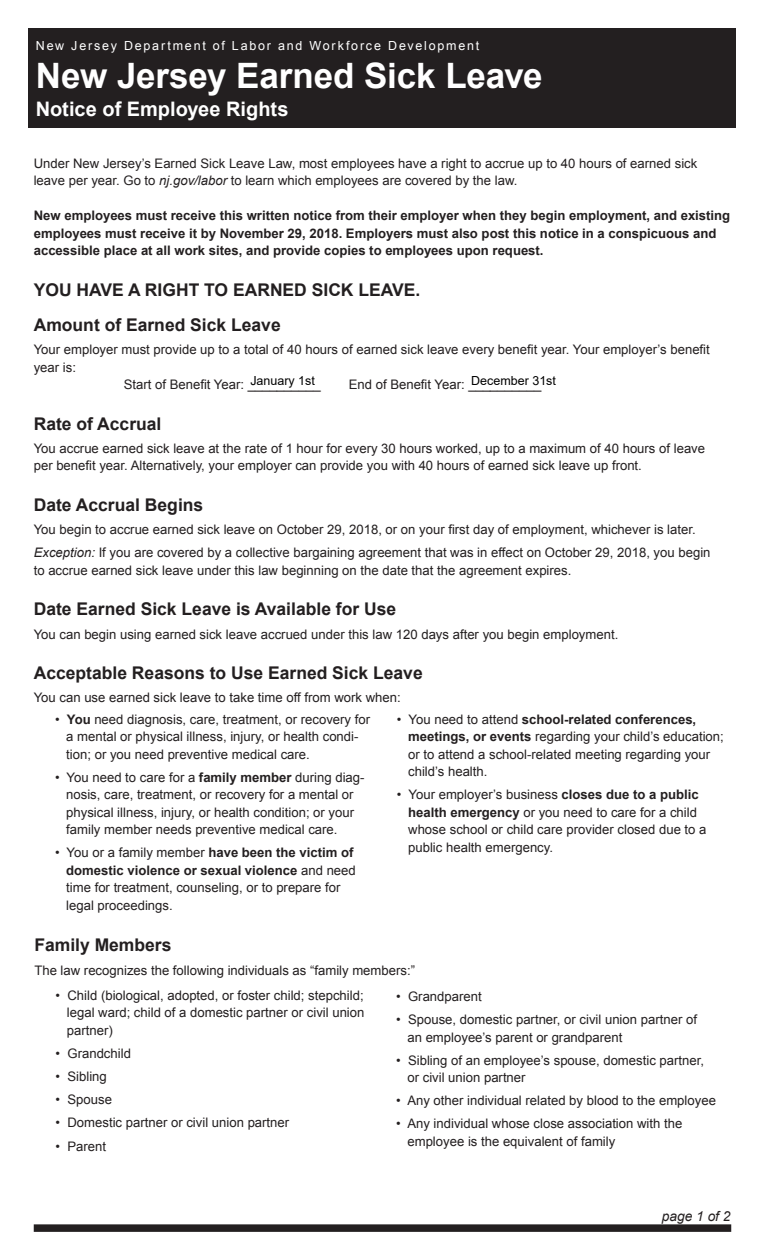
<style>
.page{position:relative;width:765px;height:1260px;background:#fff}
.page>*{position:absolute;margin:0;border:0;box-sizing:border-box;transform-origin:0 0}
.t1{font:700 35px "Arial";letter-spacing:-.005em;color:#fff}
.t2{font:700 20px "Arial";color:#fff}
.t3{font:700 17.5px/35px "Arial";color:#231f20}
.t4{font:italic 13.75px "Arial";color:#231f20}
.t5{font:13.12px/17.5px "Arial";color:#231f20}
.t6{font:700 13.12px/17.5px "Arial";color:#231f20}
.t7{font:12.5px "Arial";letter-spacing:.145em;color:#fff}
.t8{font:12.5px "Arial";color:#010101}
.s1{font-style:italic}
.s2{font-weight:700}
</style>
<div class="page">
<div style="left:29px;top:29px;width:707px;height:99px;background:#231f20"></div>
<div style="left:34px;top:1224px;width:697px;height:8px;background:#231f20"></div>
<p class="t7" style="left:36px;top:37px;width:445px">New Jersey Department of Labor and Workforce Development</p>
<h1 class="t1" style="left:36px;top:53px;width:508px">New Jersey Earned Sick Leave</h1>
<h2 class="t2" style="left:36px;top:95px;width:254px">Notice of Employee Rights</h2>
<p class="t5" style="left:34px;top:155px;width:665px">Under New Jersey’s Earned Sick Leave Law, most employees have a right to accrue up to 40 hours of earned sick leave per year. Go to <span class="s1">nj.gov/labor</span> to learn which employees are covered by the law.</p>
<p class="t6" style="left:34px;top:207px;width:698px">New employees must receive this written notice from their employer when they begin employment, and existing employees must receive it by November 29, 2018. Employers must also post this notice in a conspicuous and accessible place at all work sites, and provide copies to employees upon request.</p>
<h3 class="t3" style="left:34px;top:273px;width:388px">YOU HAVE A RIGHT TO EARNED SICK LEAVE.<br>Amount of Earned Sick Leave</h3>
<p class="t5" style="left:34px;top:341px;width:678px">Your employer must provide up to a total of 40 hours of earned sick leave every benefit year. Your employer’s benefit</p>
<p class="t5" style="left:34px;top:358px;width:44px">year is:</p>
<p class="t5" style="left:124px;top:376px;width:199px">Start of Benefit Year: __________</p>
<p class="t5" style="left:349px;top:376px;width:194px">End of Benefit Year: __________</p>
<h3 class="t3" style="left:34px;top:407px;width:129px">Rate of Accrual</h3>
<p class="t5" style="left:34px;top:440px;width:673px">You accrue earned sick leave at the rate of 1 hour for every 30 hours worked, up to a maximum of 40 hours of leave per benefit year. Alternatively, your employer can provide you with 40 hours of earned sick leave up front.</p>
<h3 class="t3" style="left:34px;top:488px;width:171px">Date Accrual Begins</h3>
<p class="t5" style="left:34px;top:518px;width:678px;line-height:23.1px">You begin to accrue earned sick leave on October 29, 2018, or on your first day of employment, whichever is later.<br><span class="s1">Exception:</span> If you are covered by a collective bargaining agreement that was in effect on October 29, 2018, you begin</p>
<p class="t5" style="left:34px;top:562px;width:539px">to accrue earned sick leave under this law beginning on the date that the agreement expires.</p>
<h3 class="t3" style="left:34px;top:592px;width:364px">Date Earned Sick Leave is Available for Use</h3>
<p class="t5" style="left:34px;top:625px;width:586px">You can begin using earned sick leave accrued under this law 120 days after you begin employment.</p>
<h3 class="t3" style="left:34px;top:656px;width:391px">Acceptable Reasons to Use Earned Sick Leave</h3>
<p class="t5" style="left:34px;top:689px;width:368px">You can use earned sick leave to take time off from work when:</p>
<p class="t8" style="left:250px;top:372px;width:66px">January 1st</p>
<p class="t8" style="left:471px;top:372px;width:86px">December 31st</p>
<p class="t5" style="left:66px;top:710px;width:305px;text-indent:-11px">• <span class="s2">You</span> need diagnosis, care, treatment, or recovery for a mental or physical illness, injury, or health condi&shy;tion; or you need preventive medical care.</p>
<p class="t5" style="left:66px;top:768px;width:300px;text-indent:-11px">• You need to care for a <span class="s2">family member</span> during diag&shy;nosis, care, treatment, or recovery for a mental or physical illness, injury, or health condition; or your family member needs preventive medical care.</p>
<p class="t5" style="left:66px;top:844px;width:291px;text-indent:-11px">• You or a family member <span class="s2">have been the victim of domestic violence or sexual violence</span> and need time for treatment, counseling, or to prepare for legal proceedings.</p>
<p class="t5" style="left:408px;top:710px;width:317px;text-indent:-11px">• You need to attend <span class="s2">school-related conferences, meetings, or events</span> regarding your child’s education; or to attend a school-related meeting regarding your child’s health.</p>
<p class="t5" style="left:408px;top:786px;width:300px;text-indent:-11px">• Your employer’s business <span class="s2">closes due to a public health emergency</span> or you need to care for a child whose school or child care provider closed due to a public health emergency.</p>
<h3 class="t3" style="left:34px;top:928px;width:139px">Family Members</h3>
<p class="t5" style="left:34px;top:961px;width:382px">The law recognizes the following individuals as “family members:”</p>
<p class="t5" style="left:67px;top:987px;width:299px;text-align:justify;text-indent:-11px">• Child (biological, adopted, or foster child; stepchild; legal ward; child of a domestic partner or civil union partner)</p>
<p class="t5" style="left:56px;top:1045px;width:77px">• Grandchild</p>
<p class="t5" style="left:56px;top:1068px;width:53px">• Sibling</p>
<p class="t5" style="left:56px;top:1091px;width:58px">• Spouse</p>
<p class="t5" style="left:56px;top:1114px;width:235px">• Domestic partner or civil union partner</p>
<p class="t5" style="left:56px;top:1137px;width:52px">• Parent</p>
<p class="t5" style="left:396px;top:988px;width:87px">• Grandparent</p>
<p class="t5" style="left:407px;top:1011px;width:291px;text-indent:-11px">• Spouse, domestic partner, or civil union partner of an employee’s parent or grandparent</p>
<p class="t5" style="left:407px;top:1051px;width:298px;text-indent:-11px">• Sibling of an employee’s spouse, domestic partner, or civil union partner</p>
<p class="t5" style="left:396px;top:1092px;width:321px">• Any other individual related by blood to the employee</p>
<p class="t5" style="left:407px;top:1115px;width:276px;text-indent:-11px">• Any individual whose close association with the employee is the equivalent of family</p>
<p class="t4" style="left:662px;top:1207px;width:70px">page 1 of 2</p>
</div>
